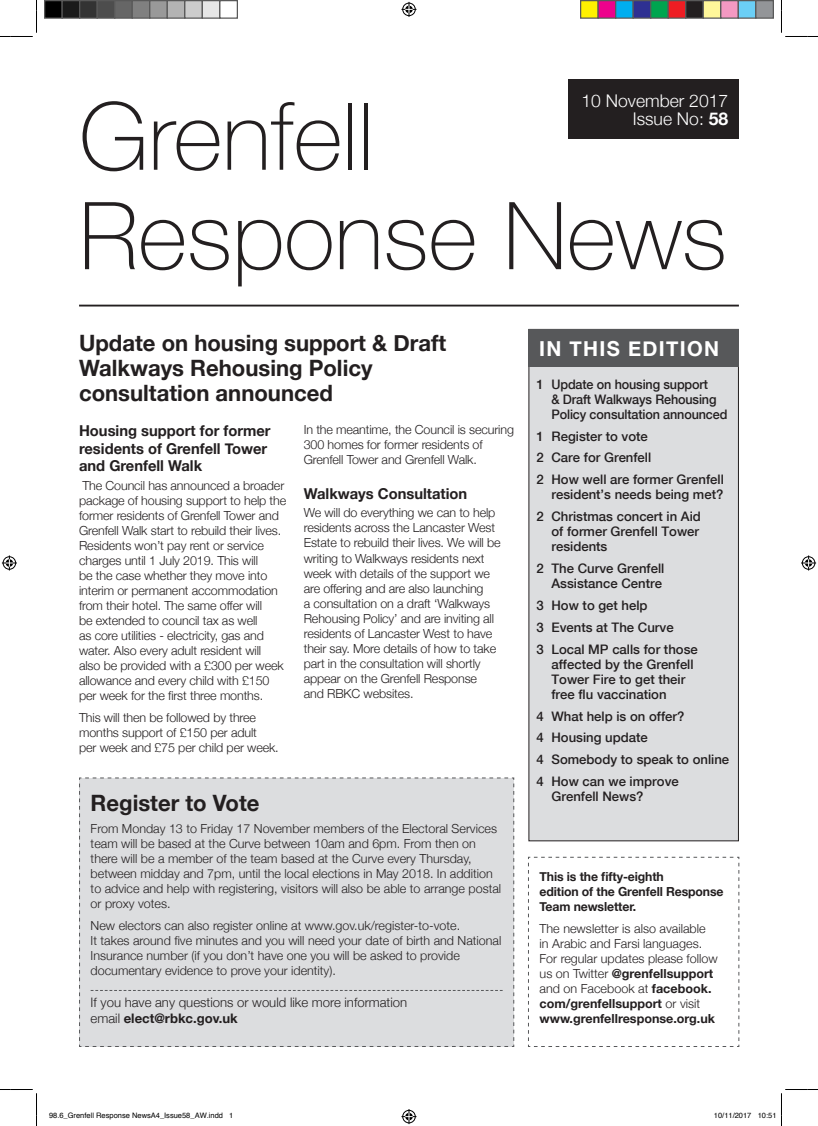
<style>
.page{position:relative;width:818px;height:1126px;background:#fff}
.page>*{position:absolute;margin:0;border:0;box-sizing:border-box;transform-origin:0 0}
.main_header{font:100 93.75px/99.4px "Helvetica Neue";color:#231f20}
.subheader_01{font:700 22.5px/25px "Helvetica Neue";color:#231f20}
.subheader_01-2{font:700 20.62px "Helvetica Neue";letter-spacing:.065em;color:#fff}
.t1{font:300 17.5px/18.8px "Helvetica Neue";color:#fff;text-align:right}
.sub_subheader{font:700 15px/17.5px "Helvetica Neue";color:#231f20}
.contents_box{font:500 13.12px/14.9px "Helvetica Neue";color:#231f20}
.more_info{font:300 13.12px/15.6px "Helvetica Neue";color:#231f20}
.article_copy{font:300 12.5px/15px "Helvetica Neue";letter-spacing:-.01em;color:#231f20}
.article_copy-2{font:700 12.5px/15px "Helvetica Neue";letter-spacing:-.01em;color:#231f20}
.t2{font:7.5px "Helvetica";color:#000}
.s1{font-weight:700}
</style>
<div class="page">
<div style="left:568px;top:79px;width:170px;height:60px;background:#231f20"></div>
<hr style="left:79px;top:304px;width:659px;height:2px;background:#231f20">
<div style="left:528px;top:329px;width:210px;height:511px;background:#dcdddf"></div>
<div style="left:528px;top:329px;width:210px;height:37px;background:#57585a"></div>
<svg style="left:528px;top:856px;width:211px;height:191px"></svg>
<div style="left:79px;top:777px;width:435px;height:270px;background:#dcdddf"></div>
<svg style="left:0;top:0;width:37px;height:37px"></svg>
<svg style="left:0;top:1089px;width:37px;height:36px"></svg>
<svg style="left:781px;top:0;width:36px;height:37px"></svg>
<svg style="left:401px;top:2px;width:15px;height:15px"></svg>
<svg style="left:401px;top:1109px;width:15px;height:14px"></svg>
<svg style="left:2px;top:555px;width:15px;height:15px"></svg>
<svg style="left:801px;top:555px;width:14px;height:15px"></svg>
<div style="left:45px;top:1px;width:17px;height:17px;background:#000"></div>
<div style="left:44px;top:0;width:19px;height:19px;border:1px solid #595959"></div>
<div style="left:62px;top:1px;width:18px;height:17px;background:#1a1a1a"></div>
<div style="left:61px;top:0;width:19px;height:19px;border:1px solid #595959"></div>
<div style="left:80px;top:1px;width:17px;height:17px;background:#333"></div>
<div style="left:79px;top:0;width:19px;height:19px;border:1px solid #595959"></div>
<div style="left:97px;top:1px;width:18px;height:17px;background:#4d4d4d"></div>
<div style="left:96px;top:0;width:19px;height:19px;border:1px solid #595959"></div>
<div style="left:115px;top:1px;width:17px;height:17px;background:#666"></div>
<div style="left:114px;top:0;width:19px;height:19px;border:1px solid #595959"></div>
<div style="left:132px;top:1px;width:18px;height:17px;background:#808080"></div>
<div style="left:131px;top:0;width:19px;height:19px;border:1px solid #595959"></div>
<div style="left:150px;top:1px;width:17px;height:17px;background:#999"></div>
<div style="left:149px;top:0;width:19px;height:19px;border:1px solid #595959"></div>
<div style="left:167px;top:1px;width:18px;height:17px;background:#b3b3b3"></div>
<div style="left:166px;top:0;width:19px;height:19px;border:1px solid #595959"></div>
<div style="left:185px;top:1px;width:17px;height:17px;background:#ccc"></div>
<div style="left:184px;top:0;width:19px;height:19px;border:1px solid #595959"></div>
<div style="left:202px;top:1px;width:18px;height:17px;background:#e6e6e6"></div>
<div style="left:201px;top:0;width:19px;height:19px;border:1px solid #595959"></div>
<div style="left:219px;top:0;width:19px;height:19px;border:1px solid #595959"></div>
<div style="left:580px;top:1px;width:17px;height:17px;background:#fff101"></div>
<div style="left:579px;top:0;width:19px;height:19px;border:1px solid #595959"></div>
<div style="left:597px;top:1px;width:18px;height:17px;background:#ed028c"></div>
<div style="left:597px;top:0;width:19px;height:19px;border:1px solid #595959"></div>
<div style="left:615px;top:1px;width:17px;height:17px;background:#00aeef"></div>
<div style="left:614px;top:0;width:19px;height:19px;border:1px solid #595959"></div>
<div style="left:632px;top:1px;width:18px;height:17px;background:#2e3092"></div>
<div style="left:632px;top:0;width:19px;height:19px;border:1px solid #595959"></div>
<div style="left:650px;top:1px;width:17px;height:17px;background:#00a54f"></div>
<div style="left:649px;top:0;width:19px;height:19px;border:1px solid #595959"></div>
<div style="left:667px;top:1px;width:18px;height:17px;background:#ee1d23"></div>
<div style="left:667px;top:0;width:19px;height:19px;border:1px solid #595959"></div>
<div style="left:685px;top:1px;width:17px;height:17px;background:#231f20"></div>
<div style="left:684px;top:0;width:19px;height:19px;border:1px solid #595959"></div>
<div style="left:702px;top:1px;width:18px;height:17px;background:#fff79a"></div>
<div style="left:702px;top:0;width:19px;height:19px;border:1px solid #595959"></div>
<div style="left:720px;top:1px;width:17px;height:17px;background:#f499c2"></div>
<div style="left:719px;top:0;width:19px;height:19px;border:1px solid #595959"></div>
<div style="left:737px;top:1px;width:18px;height:17px;background:#6bcff6"></div>
<div style="left:737px;top:0;width:19px;height:19px;border:1px solid #595959"></div>
<div style="left:755px;top:1px;width:17px;height:17px;background:#939598"></div>
<div style="left:754px;top:0;width:19px;height:19px;border:1px solid #595959"></div>
<svg style="left:781px;top:1089px;width:36px;height:36px"></svg>
<h3 class="t1" style="left:581px;top:91px;width:148px">10 November 2017<br>Issue No: <span class="s1">58</span></h3>
<p class="main_header" style="left:79px;top:83px;width:649px">Grenfell<br>Response News</p>
<p class="subheader_01" style="left:79px;top:330px;width:368px">Update on housing support &amp; Draft<br>Walkways Rehousing Policy consultation announced</p>
<p class="sub_subheader" style="left:79px;top:421px;width:193px">Housing support for former residents of Grenfell Tower and Grenfell Walk</p>
<p class="article_copy" style="left:79px;top:477px;width:208px">The Council has announced a broader package of housing support to help the former residents of Grenfell Tower and Grenfell Walk start to rebuild their lives.<br>Residents won’t pay rent or service charges until 1 July 2019. This will<br>be the case whether they move into interim or permanent accommodation from their hotel. The same offer will<br>be extended to council tax as well<br>as core utilities - electricity, gas and water. Also every adult resident will<br>also be provided with a £300 per week allowance and every child with £150 per week for the first three months.</p>
<p class="article_copy" style="left:79px;top:709px;width:201px">This will then be followed by three months support of £150 per adult<br>per week and £75 per child per week.</p>
<p class="article_copy" style="left:303px;top:421px;width:211px">In the meantime, the Council is securing<br>300 homes for former residents of<br>Grenfell Tower and Grenfell Walk.</p>
<p class="sub_subheader" style="left:303px;top:484px;width:165px">Walkways Consultation</p>
<p class="article_copy" style="left:303px;top:505px;width:198px">We will do everything we can to help residents across the Lancaster West Estate to rebuild their lives. We will be writing to Walkways residents next week with details of the support we are offering and are also launching<br>a consultation on a draft ‘Walkways Rehousing Policy’ and are inviting all residents of Lancaster West to have their say. More details of how to take part in the consultation will shortly appear on the Grenfell Response<br>and RBKC websites.</p>
<p class="subheader_01" style="left:91px;top:789px;width:170px">Register to Vote</p>
<p class="article_copy" style="left:91px;top:820px;width:412px">From Monday 13 to Friday 17 November members of the Electoral Services team will be based at the Curve between 10am and 6pm. From then on there will be a member of the team based at the Curve every Thursday, between midday and 7pm, until the local elections in May 2018. In addition to advice and help with registering, visitors will also be able to arrange postal or proxy votes.</p>
<p class="article_copy" style="left:91px;top:917px;width:412px">New electors can also register online at www.gov.uk/register-to-vote.<br>It takes around five minutes and you will need your date of birth and National Insurance number (if you don’t have one you will be asked to provide documentary evidence to prove your identity).</p>
<p class="more_info" style="left:91px;top:994px;width:318px">If you have any questions or would like more information email <span class="s1">elect@rbkc.gov.uk</span></p>
<p class="subheader_01-2" style="left:538px;top:336px;width:181px">IN THIS EDITION</p>
<p class="contents_box" style="left:551px;top:376px;width:177px;text-indent:-15px">1 Update on housing support<br>&amp; Draft Walkways Rehousing<br>Policy consultation announced</p>
<p class="contents_box" style="left:536px;top:428px;width:113px">1 Register to vote</p>
<p class="contents_box" style="left:536px;top:450px;width:116px">2 Care for Grenfell</p>
<p class="contents_box" style="left:536px;top:472px;width:189px;text-align:right">2 How well are former Grenfell resident’s needs being met?</p>
<p class="contents_box" style="left:551px;top:509px;width:151px;text-indent:-15px">2 Christmas concert in Aid of former Grenfell Tower residents</p>
<p class="contents_box" style="left:536px;top:560px;width:129px;text-align:right">2 The Curve Grenfell<br>Assistance Centre</p>
<p class="contents_box" style="left:536px;top:597px;width:113px">3 How to get help</p>
<p class="contents_box" style="left:536px;top:619px;width:139px">3 Events at The Curve</p>
<p class="contents_box" style="left:551px;top:641px;width:148px;text-indent:-15px">3 Local MP calls for those affected by the Grenfell<br>Tower Fire to get their free flu vaccination</p>
<p class="contents_box" style="left:536px;top:708px;width:149px">4 What help is on offer?</p>
<p class="contents_box" style="left:536px;top:730px;width:113px">4 Housing update</p>
<p class="contents_box" style="left:536px;top:752px;width:194px">4 Somebody to speak to online</p>
<p class="contents_box" style="left:551px;top:774px;width:129px;text-indent:-15px">4 How can we improve<br>Grenfell News?</p>
<p class="article_copy-2" style="left:539px;top:868px;width:185px">This is the fifty-eighth<br>edition of the Grenfell Response<br>Team newsletter.</p>
<p class="article_copy" style="left:539px;top:920px;width:180px">The newsletter is also available in Arabic and Farsi languages.<br>For regular updates please follow us on Twitter <span class="s1">@grenfellsupport </span>and on Facebook at <span class="s1">facebook. com/grenfellsupport</span> or visit <span class="s1">www.grenfellresponse.org.uk</span></p>
<p class="t2" style="left:49px;top:1109px;width:186px">98.6_Grenfell Response NewsA4_Issue58_AW.indd 1</p>
<p class="t2" style="left:713px;top:1109px;width:64px">10/11/2017 10:51</p>
</div>
